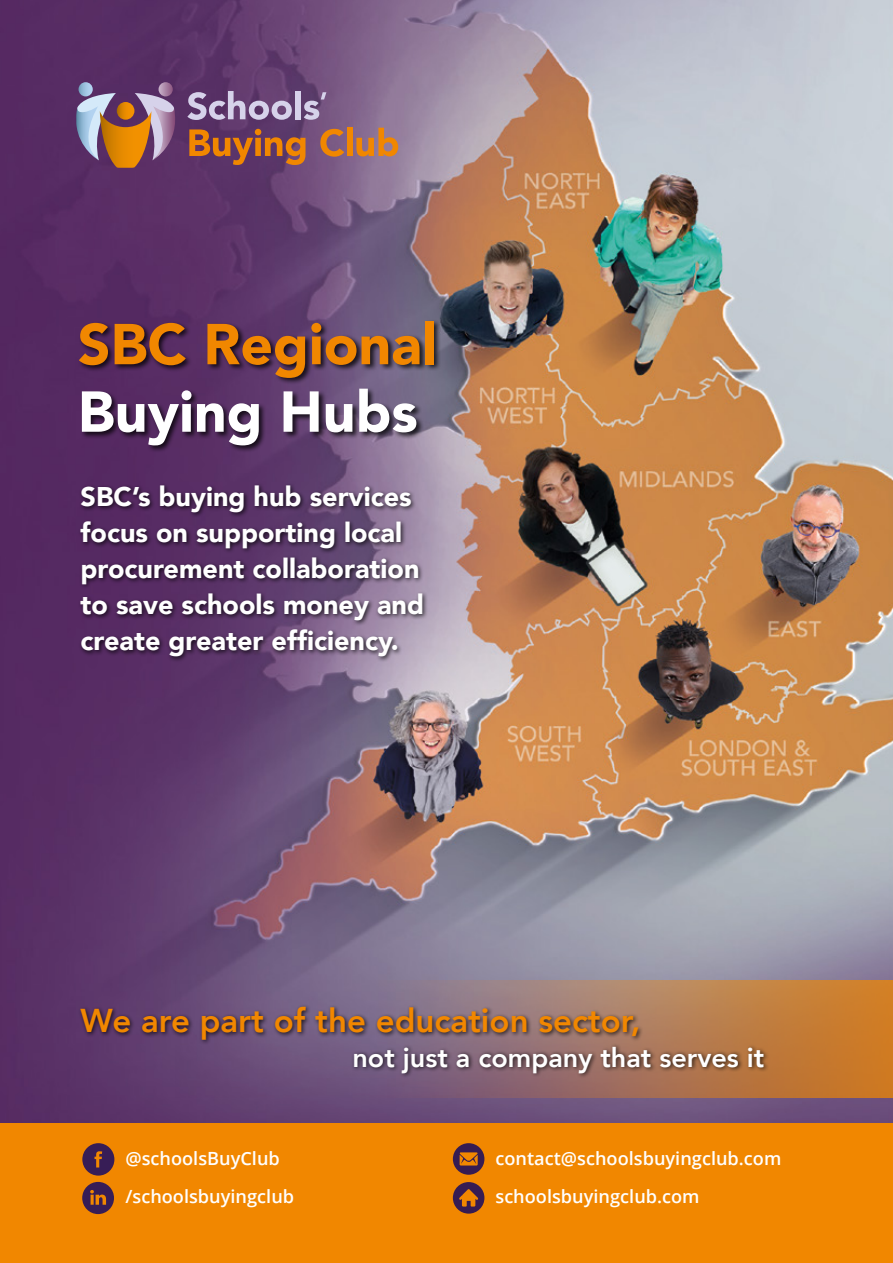
<style>
.page{position:relative;width:893px;height:1263px;background:#fff}
.page>*{position:absolute;margin:0;border:0;box-sizing:border-box;transform-origin:0 0}
.t1{font:900 57px "Avenir";color:#f18700}
.t2{font:900 57px "Avenir";color:#fff}
.t3{font:800 33px "Avenir";color:#f18700}
.t4{font:900 27px/36px "Avenir";color:#fff}
.t5{font:800 27px "Avenir";color:#fff}
.t6{font:600 18.15px "Open Sans";color:#fff}
</style>
<div class="page">
<img style="left:0;top:0;width:893px;height:1124px">
<svg style="left:79px;top:82px;width:14px;height:14px"></svg>
<svg style="left:187px;top:91px;width:105px;height:29px;background:#8f769e"></svg>
<div style="left:295px;top:91px;width:6px;height:28px;background:#d6d2ea"></div>
<svg style="left:304px;top:92px;width:22px;height:28px"></svg>
<svg style="left:189px;top:129px;width:116px;height:36px;background:#945440"></svg>
<svg style="left:320px;top:129px;width:24px;height:28px"></svg>
<div style="left:347px;top:128px;width:5px;height:28px;background:#f18700"></div>
<svg style="left:356px;top:128px;width:42px;height:28px"></svg>
<svg style="left:159px;top:82px;width:14px;height:14px"></svg>
<svg style="left:76px;top:93px;width:105px;height:75px;background:#9c7673"></svg>
<div style="left:77px;top:319px;width:364px;height:134px;background:#000;opacity:.75"></div>
<div style="left:78px;top:482px;width:351px;height:181px;background:#000;opacity:.75"></div>
<div style="left:0;top:1124px;width:893px;height:139px;background:#f18700"></div>
<svg style="left:453px;top:1143px;width:31px;height:32px"></svg>
<svg style="left:453px;top:1182px;width:31px;height:31px"></svg>
<svg style="left:82px;top:1143px;width:32px;height:32px"></svg>
<svg style="left:82px;top:1182px;width:32px;height:32px"></svg>
<svg style="left:176px;top:980px;width:717px;height:117px;background:#a3715a"></svg>
<div style="left:78px;top:1004px;width:691px;height:74px;background:#000;opacity:.75"></div>
<h1 class="t1" style="left:78px;top:296px;width:360px">SBC Regional</h1>
<h1 class="t2" style="left:78px;top:363px;width:341px">Buying Hubs</h1>
<p class="t4" style="left:81px;top:478px;width:345px">SBC’s buying hub services focus on supporting local procurement collaboration to save schools money and create greater efficiency.</p>
<p class="t3" style="left:81px;top:995px;width:561px">We are part of the education sector,</p>
<p class="t5" style="left:352px;top:1036px;width:413px">not just a company that serves it</p>
<p class="t6" style="left:125px;top:1146px;width:156px">@schoolsBuyClub</p>
<p class="t6" style="left:495px;top:1146px;width:287px">contact@schoolsbuyingclub.com</p>
<p class="t6" style="left:125px;top:1184px;width:170px">/schoolsbuyingclub</p>
<p class="t6" style="left:495px;top:1184px;width:206px">schoolsbuyingclub.com</p>
</div>
